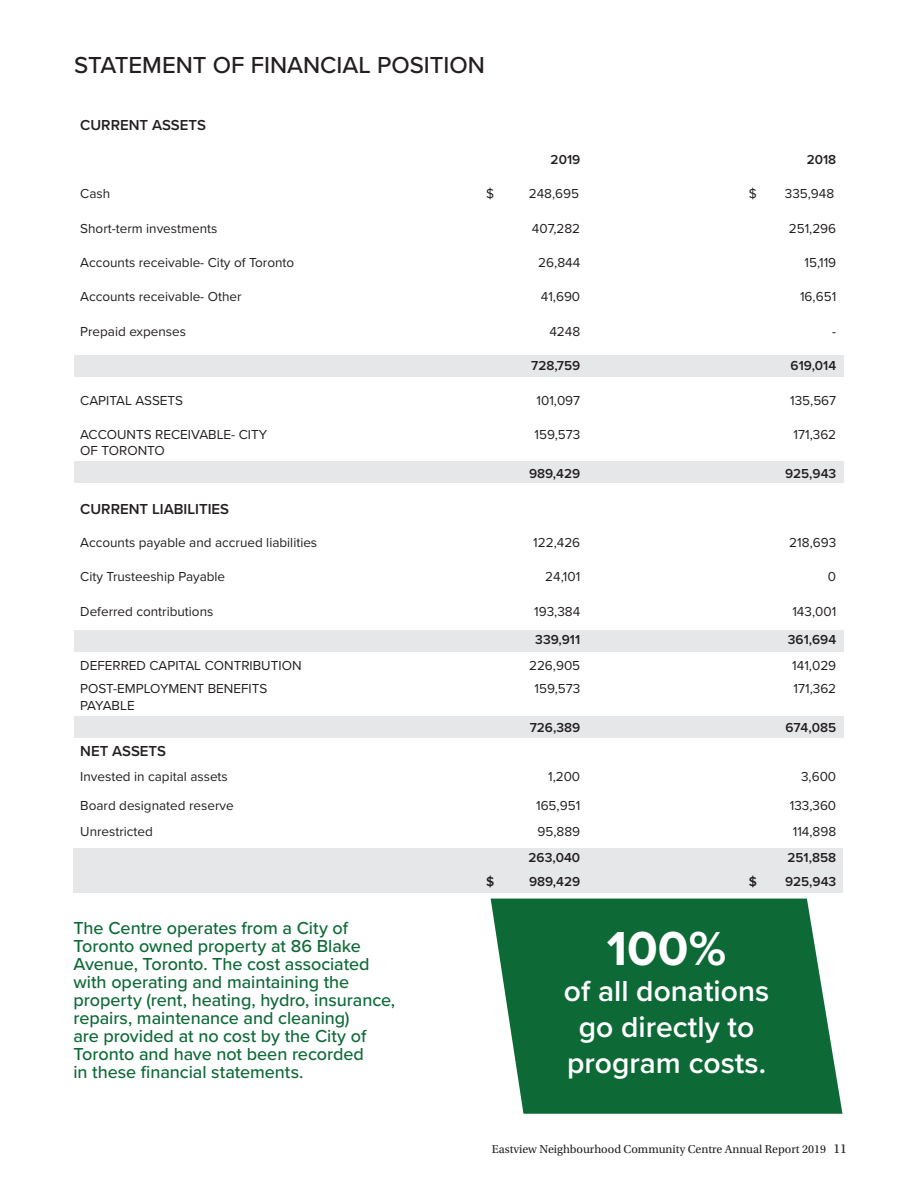
<style>
.page{position:relative;width:918px;height:1188px;background:#fff}
.page>*{position:absolute;margin:0;border:0;box-sizing:border-box;transform-origin:0 0}
.t1{font:700 49.5px "Proxima Nova";color:#fff}
.t2{font:600 30px/36px "Proxima Nova";color:#fff;text-align:center}
.t3{font:500 24px "Proxima Nova";color:#231f20}
.t4{font:500 18px/18px "Proxima Nova";letter-spacing:-.005em;color:#0d6a37}
.t5{font:600 15px "Proxima Nova";color:#231f20}
.t6{font:13.5px/16.2px "Proxima Nova";color:#231f20}
.t7{font:600 13.5px "Proxima Nova";color:#231f20}
.t8{font:12px "Utopia Std";color:#231f20}
.s1{font-size:13.5px}
</style>
<div class="page">
<div style="left:74px;top:355px;width:770px;height:22px;background:#e6e7e9"></div>
<div style="left:74px;top:461px;width:770px;height:21px;background:#e6e7e9"></div>
<div style="left:74px;top:630px;width:770px;height:21px;background:#e6e7e9"></div>
<div style="left:74px;top:716px;width:770px;height:22px;background:#e6e7e9"></div>
<div style="left:73px;top:848px;width:769px;height:45px;background:#e6e7e9"></div>
<svg style="left:491px;top:899px;width:351px;height:215px;fill:#0d6a37"></svg>
<p class="t3" style="left:74px;top:47px;width:412px">STATEMENT OF FINANCIAL POSITION</p>
<p class="t5" style="left:80px;top:114px;width:127px">CURRENT ASSETS</p>
<p class="t7" style="left:551px;top:149px;width:31px">2019</p>
<p class="t7" style="left:807px;top:149px;width:31px">2018</p>
<p class="t6" style="left:80px;top:185px;width:31px">Cash</p>
<p class="t6" style="left:486px;top:185px;width:10px">$</p>
<p class="t6" style="left:529px;top:185px;width:52px">248,695</p>
<p class="t6" style="left:749px;top:185px;width:10px">$</p>
<p class="t6" style="left:785px;top:185px;width:51px">335,948</p>
<p class="t6" style="left:80px;top:219px;width:139px">Short-term investments</p>
<p class="t6" style="left:532px;top:219px;width:50px">407,282</p>
<p class="t6" style="left:789px;top:219px;width:49px">251,296</p>
<p class="t6" style="left:80px;top:254px;width:216px">Accounts receivable- City of Toronto</p>
<p class="t6" style="left:538px;top:254px;width:43px">26,844</p>
<p class="t6" style="left:805px;top:254px;width:33px">15,119</p>
<p class="t6" style="left:80px;top:288px;width:163px">Accounts receivable- Other</p>
<p class="t6" style="left:541px;top:288px;width:41px">41,690</p>
<p class="t6" style="left:800px;top:288px;width:38px">16,651</p>
<p class="t6" style="left:80px;top:323px;width:107px">Prepaid expenses</p>
<p class="t6" style="left:549px;top:323px;width:32px">4248</p>
<p class="t6" style="left:832px;top:323px;width:6px">-</p>
<p class="t7" style="left:531px;top:356px;width:51px">728,759</p>
<p class="t7" style="left:791px;top:356px;width:47px">619,014</p>
<p class="t6" style="left:80px;top:391px;width:104px">CAPITAL ASSETS</p>
<p class="t6" style="left:537px;top:391px;width:45px">101,097</p>
<p class="t6" style="left:790px;top:391px;width:48px">135,567</p>
<p class="t6" style="left:80px;top:426px;width:189px">ACCOUNTS RECEIVABLE- CITY<br>OF TORONTO</p>
<p class="t6" style="left:535px;top:426px;width:47px">159,573</p>
<p class="t6" style="left:794px;top:426px;width:44px">171,362</p>
<p class="t7" style="left:529px;top:463px;width:53px">989,429</p>
<p class="t7" style="left:785px;top:463px;width:53px">925,943</p>
<p class="t5" style="left:80px;top:497px;width:150px">CURRENT LIABILITIES</p>
<p class="t6" style="left:80px;top:534px;width:239px">Accounts payable and accrued liabilities</p>
<p class="t6" style="left:533px;top:534px;width:49px">122,426</p>
<p class="t6" style="left:789px;top:534px;width:48px">218,693</p>
<p class="t6" style="left:80px;top:568px;width:147px">City Trusteeship Payable</p>
<p class="t6" style="left:545px;top:568px;width:36px">24,101</p>
<p class="t6" style="left:828px;top:568px;width:10px">0</p>
<p class="t6" style="left:80px;top:602px;width:135px">Deferred contributions</p>
<p class="t6" style="left:534px;top:602px;width:48px">193,384</p>
<p class="t6" style="left:792px;top:602px;width:45px">143,001</p>
<p class="t7" style="left:535px;top:630px;width:46px">339,911</p>
<p class="t7" style="left:788px;top:630px;width:50px">361,694</p>
<p class="t6" style="left:80px;top:657px;width:223px">DEFERRED CAPITAL CONTRIBUTION</p>
<p class="t6" style="left:529px;top:657px;width:53px">226,905</p>
<p class="t6" style="left:792px;top:657px;width:45px">141,029</p>
<p class="t6" style="left:80px;top:680px;width:189px">POST-EMPLOYMENT BENEFITS<br>PAYABLE</p>
<p class="t6" style="left:535px;top:680px;width:47px">159,573</p>
<p class="t6" style="left:794px;top:680px;width:44px">171,362</p>
<p class="t7" style="left:530px;top:718px;width:52px">726,389</p>
<p class="t7" style="left:785px;top:718px;width:52px">674,085</p>
<p class="t5" style="left:80px;top:740px;width:87px">NET ASSETS</p>
<p class="t6" style="left:80px;top:768px;width:149px">Invested in capital assets</p>
<p class="t6" style="left:548px;top:768px;width:34px">1,200</p>
<p class="t6" style="left:801px;top:768px;width:37px">3,600</p>
<p class="t6" style="left:80px;top:796px;width:155px">Board designated reserve</p>
<p class="t6" style="left:536px;top:796px;width:46px">165,951</p>
<p class="t6" style="left:790px;top:796px;width:48px">133,360</p>
<p class="t6" style="left:80px;top:823px;width:74px">Unrestricted</p>
<p class="t6" style="left:538px;top:823px;width:44px">95,889</p>
<p class="t6" style="left:793px;top:823px;width:45px">114,898</p>
<p class="t7" style="left:529px;top:847px;width:53px">263,040</p>
<p class="t7" style="left:788px;top:847px;width:50px">251,858</p>
<p class="t7" style="left:486px;top:872px;width:10px">$</p>
<p class="t7" style="left:529px;top:872px;width:53px">989,429</p>
<p class="t7" style="left:749px;top:872px;width:10px">$</p>
<p class="t7" style="left:785px;top:872px;width:53px">925,943</p>
<p class="t4" style="left:73px;top:918px;width:323px">The Centre operates from a City of Toronto owned property at 86 Blake Avenue, Toronto. The cost associated with operating and maintaining the property (rent, heating, hydro, insurance, repairs, maintenance and cleaning)<br>are provided at no cost by the City of Toronto and have not been recorded<br>in these financial statements.</p>
<p class="t1" style="left:607px;top:912px;width:121px">100%</p>
<p class="t2" style="left:564px;top:972px;width:207px">of all donations go directly to program costs.</p>
<p class="t8" style="left:492px;top:1142px;width:357px">Eastview Neighbourhood Community Centre Annual Report 2019 <span class="s1">11</span></p>
</div>
